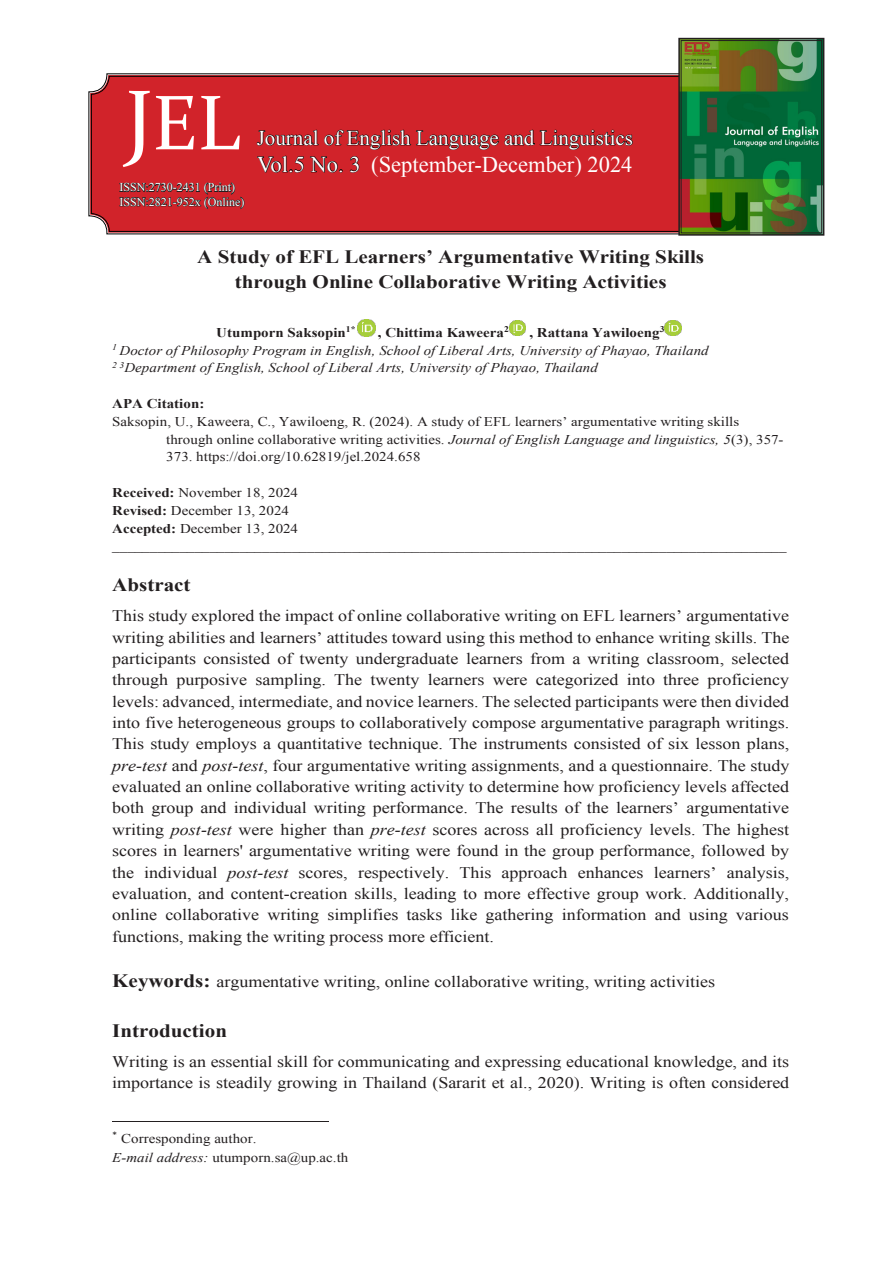
<style>
.page{position:relative;width:893px;height:1263px;background:#fff}
.page>*{position:absolute;margin:0;border:0;box-sizing:border-box;transform-origin:0 0}
.t1{font:78px "Constantia";color:#fff}
.t2{font:22.5px "Times New Roman";color:#fff}
.t3{font:21px "Times New Roman";color:#fff}
.t4{font:700 18.9px/24.9px "Times New Roman";color:#231f20;text-align:center;scale:1.12 1}
.t5{font:16.2px/21.3px "Times New Roman";color:#231f20;text-align:justify;scale:1.12 1}
.t6{font:13.35px/17.7px "Times New Roman";color:#231f20;scale:1.12 1}
.t7{font:italic 13.35px/17.9px "Times New Roman";color:#231f20;scale:1.12 1}
.t8{font:700 13.35px "Times New Roman";color:#231f20;scale:1.12 1}
.t9{font:12px/14.4px "Times New Roman";color:#fff}
.s1{font-size:85.5px}
.s2{font-weight:700;font-style:normal}
.s3{font-style:italic}
.s4{font-weight:700}
.s5{font-weight:700;font-size:18.9px}
</style>
<div class="page">
<svg style="left:88px;top:73px;width:590px;height:161px;background:#c8252c"></svg>
<div style="left:91px;top:76px;width:709px;height:156px;border:1px solid #000;border-radius:18px"></div>
<svg style="left:119px;top:182px;width:126px;height:27px;background:#922126"></svg>
<svg style="left:122px;top:90px;width:118px;height:78px;background:#d22229"></svg>
<svg style="left:678px;top:37px;width:147px;height:199px;background:#387438"></svg>
<div style="left:681px;top:40px;width:141px;height:193px;border:1px solid #231f20"></div>
<hr style="left:112px;top:1121px;width:216px;height:1px;background:#231f20">
<img style="left:357px;top:320px;width:18px;height:16px">
<img style="left:509px;top:320px;width:17px;height:16px">
<img style="left:665px;top:320px;width:17px;height:16px">
<p class="t1" style="left:125px;top:70px;width:117px"><span class="s1">J</span>EL</p>
<p class="t9" style="left:119px;top:180px;width:126px">ISSN:2730-2431 (Print)<br>ISSN:2821-952x (Online)</p>
<p class="t3" style="left:257px;top:124px;width:378px">Journal of English Language and Linguistics</p>
<p class="t2" style="left:257px;top:149px;width:377px">Vol.5 No. 3 (September-December) 2024</p>
<p class="t4" style="left:197px;top:244px;width:454px">A Study of EFL Learners’ Argumentative Writing Skills through Online Collaborative Writing Activities</p>
<p class="t8" style="left:216px;top:323px;width:126px">Utumporn Saksopin<sup>1*</sup></p>
<p class="t8" style="left:378px;top:323px;width:119px">, Chittima Kaweera<sup>2</sup></p>
<p class="t7" style="left:112px;top:323px;width:534px;text-indent:417px"><span class="s2">, Rattana Yawiloeng</span><sup>3<br></sup><sup>1</sup> Doctor of Philosophy Program in English, School of Liberal Arts, University of Phayao, Thailand<br><sup>2</sup> <sup>3</sup>Department of English, School of Liberal Arts, University of Phayao, Thailand</p>
<p class="t8" style="left:112px;top:394px;width:84px">APA Citation:</p>
<p class="t6" style="left:112px;top:412px;width:561px">Saksopin, U., Kaweera, C., Yawiloeng, R. (2024). A study of EFL learners’ argumentative writing skills</p>
<p class="t6" style="left:166px;top:430px;width:553px">through online collaborative writing activities. <span class="s3">Journal of English Language and linguistics, 5</span>(3), 357-</p>
<p class="t6" style="left:166px;top:448px;width:229px">373. https://doi.org/10.62819/jel.2024.658</p>
<p class="t6" style="left:112px;top:483px;width:603px"><span class="s4">Received:</span> November 18, 2024<br><span class="s4">Revised:</span> December 13, 2024<br><span class="s4">Accepted:</span> December 13, 2024 __________________________________________________________________________________________</p>
<p class="t4" style="left:112px;top:572px;width:71px">Abstract</p>
<p class="t5" style="left:112px;top:605px;width:606px">This study explored the impact of online collaborative writing on EFL learners’ argumentative writing abilities and learners’ attitudes toward using this method to enhance writing skills. The participants consisted of twenty undergraduate learners from a writing classroom, selected through purposive sampling. The twenty learners were categorized into three proficiency levels: advanced, intermediate, and novice learners. The selected participants were then divided into five heterogeneous groups to collaboratively compose argumentative paragraph writings.<br>This study employs a quantitative technique. The instruments consisted of six lesson plans, <span class="s3">pre-test</span> and <span class="s3">post-test</span>, four argumentative writing assignments, and a questionnaire. The study evaluated an online collaborative writing activity to determine how proficiency levels affected both group and individual writing performance. The results of the learners’ argumentative writing <span class="s3">post-test</span> were higher than <span class="s3">pre-test</span> scores across all proficiency levels. The highest scores in learners' argumentative writing were found in the group performance, followed by the individual <span class="s3">post-test</span> scores, respectively. This approach enhances learners’ analysis, evaluation, and content-creation skills, leading to more effective group work. Additionally, online collaborative writing simplifies tasks like gathering information and using various functions, making the writing process more efficient.</p>
<p class="t5" style="left:112px;top:970px;width:540px"><span class="s5">Keywords:</span> argumentative writing, online collaborative writing, writing activities</p>
<p class="t4" style="left:112px;top:1017px;width:104px">Introduction</p>
<p class="t5" style="left:112px;top:1051px;width:606px">Writing is an essential skill for communicating and expressing educational knowledge, and its importance is steadily growing in Thailand (Sararit et al., 2020). Writing is often considered</p>
<p class="t6" style="left:112px;top:1129px;width:212px;line-height:19.4px"><sup>*</sup> Corresponding author.<br><span class="s3">E-mail address:</span> utumporn.sa@up.ac.th</p>
</div>
